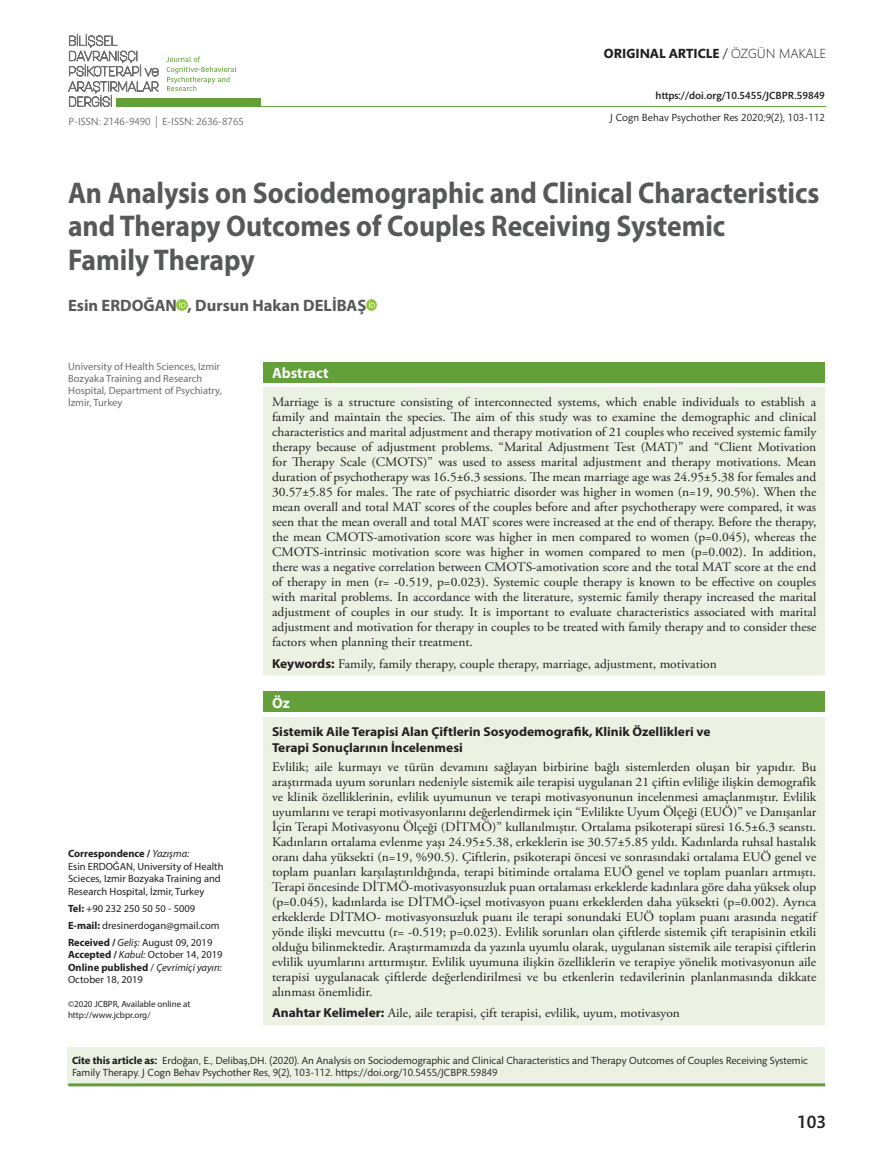
<style>
.page{position:relative;width:893px;height:1170px;background:#fff}
.page>*{position:absolute;margin:0;border:0;box-sizing:border-box;transform-origin:0 0}
.t1{font:700 30px/33px "Myriad Pro";color:#57585a;scale:.92 1}
.t2{font:500 18px "Mundo Sans Std";color:#231f20}
.t3{font:700 16.5px "Myriad Pro";color:#57585a}
.t4{font:700 15px "Myriad Pro";color:#fff}
.t5{font:700 13.5px "Mundo Sans Std";color:#231f20}
.t6{font:12.9px/15px "Adobe Garamond Pro";color:#231f20;text-align:justify;scale:1.04 1}
.t7{font:700 12.9px/15.8px "Myriad Pro";color:#231f20;scale:1.04 1}
.t8{font:10.5px/12.6px "Mundo Sans Std";color:#231f20}
.t9{font:10.5px/12.6px "Myriad Pro";color:#231f20}
.t10{font:10.5px/12px "Myriad Pro";color:#6c6d70}
.t11{font:500 10.5px "Mundo Sans Std";color:#231f20}
.t12{font:10.5px "Mundo Sans Std";color:#6c6d70}
.t13{font:9px/10.8px "Myriad Pro";color:#231f20}
.s1{font-weight:400}
.s2{font-weight:300}
.s3{font-weight:700}
.s4{font-style:italic}
.s5{font-family:"Myriad Pro";font-weight:700}
</style>
<div class="page">
<svg style="left:177px;top:300px;width:11px;height:10px"></svg>
<svg style="left:366px;top:300px;width:11px;height:10px"></svg>
<div style="left:263px;top:362px;width:562px;height:21px;background:#63a039"></div>
<div style="left:263px;top:387px;width:562px;height:289px;background:#ebf2e4"></div>
<hr style="left:263px;top:675px;width:562px;height:2px;background:#fff">
<div style="left:263px;top:691px;width:562px;height:21px;background:#63a039"></div>
<div style="left:263px;top:717px;width:562px;height:308px;background:#ebf2e4"></div>
<svg style="left:166px;top:56px;width:70px;height:35px"></svg>
<svg style="left:69px;top:34px;width:89px;height:73px"></svg>
<div style="left:68px;top:1046px;width:757px;height:39px;background:#ebf2e4"></div>
<hr style="left:68px;top:1083px;width:757px;height:3px;background:#63a039">
<div style="left:116px;top:99px;width:145px;height:8px;background:#63a039"></div>
<hr style="left:239px;top:106px;width:587px;height:1px;background:#63a039">
<p class="t12" style="left:69px;top:116px;width:177px">P-ISSN: 2146-9490 | E-ISSN: 2636-8765</p>
<p class="t5" style="left:604px;top:46px;width:224px">ORIGINAL ARTICLE <span class="s1">/</span> <span class="s2">ÖZGÜN MAKALE</span></p>
<p class="t11" style="left:656px;top:90px;width:171px">https://doi.org/10.5455/JCBPR.59849</p>
<p class="t8" style="left:610px;top:111px;width:216px">J Cogn Behav Psychother Res 2020;9(2), 103-112</p>
<h1 class="t1" style="left:68px;top:176px;width:818px">An Analysis on Sociodemographic and Clinical Characteristics and Therapy Outcomes of Couples Receiving Systemic<br>Family Therapy</h1>
<p class="t3" style="left:68px;top:294px;width:300px">Esin ERDOĞAN , Dursun Hakan DELİBAŞ</p>
<p class="t10" style="left:68px;top:360px;width:155px">University of Health Sciences, Izmir<br>Bozyaka Training and Research<br>Hospital, Department of Psychiatry,<br>İzmir, Turkey</p>
<p class="t9" style="left:68px;top:847px;width:157px"><span class="s3">Correspondence /</span> <span class="s4">Yazışma:<br></span>Esin ERDOĞAN, University of Health Scieces, Izmir Bozyaka Training and Research Hospital, İzmir, Turkey</p>
<p class="t9" style="left:68px;top:899px;width:153px;line-height:16.8px"><span class="s3">Tel:</span> +90 232 250 50 50 - 5009<br><span class="s3">E-mail:</span> dresinerdogan@gmail.com<br><span class="s3">Received /</span> <span class="s4">Geliş:</span> August 09, 2019</p>
<p class="t9" style="left:68px;top:948px;width:156px;text-align:justify"><span class="s3">Accepted /</span> <span class="s4">Kabul:</span> October 14, 2019<br><span class="s3">Online published</span> / <span class="s4">Çevrimiçi yayın:<br></span>October 18, 2019</p>
<p class="t13" style="left:68px;top:998px;width:124px">©2020 JCBPR, Available online at http://www.jcbpr.org/</p>
<p class="t4" style="left:272px;top:363px;width:58px">Abstract</p>
<p class="t6" style="left:272px;top:395px;width:525px">Marriage is a structure consisting of interconnected systems, which enable individuals to establish a family and maintain the species. The aim of this study was to examine the demographic and clinical characteristics and marital adjustment and therapy motivation of 21 couples who received systemic family therapy because of adjustment problems. “Marital Adjustment Test (MAT)” and “Client Motivation for Therapy Scale (CMOTS)” was used to assess marital adjustment and therapy motivations. Mean duration of psychotherapy was 16.5±6.3 sessions. The mean marriage age was 24.95±5.38 for females and 30.57±5.85 for males. The rate of psychiatric disorder was higher in women (n=19, 90.5%). When the mean overall and total MAT scores of the couples before and after psychotherapy were compared, it was seen that the mean overall and total MAT scores were increased at the end of therapy. Before the therapy, the mean CMOTS-amotivation score was higher in men compared to women (p=0.045), whereas the CMOTS-intrinsic motivation score was higher in women compared to men (p=0.002). In addition, there was a negative correlation between CMOTS-amotivation score and the total MAT score at the end of therapy in men (r= -0.519, p=0.023). Systemic couple therapy is known to be effective on couples with marital problems. In accordance with the literature, systemic family therapy increased the marital adjustment of couples in our study. It is important to evaluate characteristics associated with marital adjustment and motivation for therapy in couples to be treated with family therapy and to consider these factors when planning their treatment.</p>
<p class="t6" style="left:272px;top:656px;width:429px"><span class="s5">Keywords:</span> Family, family therapy, couple therapy, marriage, adjustment, motivation</p>
<p class="t4" style="left:272px;top:692px;width:19px">Öz</p>
<p class="t7" style="left:272px;top:723px;width:423px">Sistemik Aile Terapisi Alan Çiftlerin Sosyodemografik, Klinik Özellikleri ve<br>Terapi Sonuçlarının İncelenmesi</p>
<p class="t6" style="left:272px;top:759px;width:525px">Evlilik; aile kurmayı ve türün devamını sağlayan birbirine bağlı sistemlerden oluşan bir yapıdır. Bu araştırmada uyum sorunları nedeniyle sistemik aile terapisi uygulanan 21 çiftin evliliğe ilişkin demografik ve klinik özelliklerinin, evlilik uyumunun ve terapi motivasyonunun incelenmesi amaçlanmıştır. Evlilik uyumlarını ve terapi motivasyonlarını değerlendirmek için “Evlilikte Uyum Ölçeği (EUÖ)” ve Danışanlar İçin Terapi Motivasyonu Ölçeği (DİTMÖ)” kullanılmıştır. Ortalama psikoterapi süresi 16.5±6.3 seanstı.<br>Kadınların ortalama evlenme yaşı 24.95±5.38, erkeklerin ise 30.57±5.85 yıldı. Kadınlarda ruhsal hastalık oranı daha yüksekti (n=19, %90.5). Çiftlerin, psikoterapi öncesi ve sonrasındaki ortalama EUÖ genel ve toplam puanları karşılaştırıldığında, terapi bitiminde ortalama EUÖ genel ve toplam puanları artmıştı.<br>Terapi öncesinde DİTMÖ-motivasyonsuzluk puan ortalaması erkeklerde kadınlara göre daha yüksek olup (p=0.045), kadınlarda ise DİTMÖ-içsel motivasyon puanı erkeklerden daha yüksekti (p=0.002). Ayrıca erkeklerde DİTMO- motivasyonsuzluk puanı ile terapi sonundaki EUÖ toplam puanı arasında negatif yönde ilişki mevcuttu (r= -0.519; p=0.023). Evlilik sorunları olan çiftlerde sistemik çift terapisinin etkili olduğu bilinmektedir. Araştırmamızda da yazınla uyumlu olarak, uygulanan sistemik aile terapisi çiftlerin evlilik uyumlarını arttırmıştır. Evlilik uyumuna ilişkin özelliklerin ve terapiye yönelik motivasyonun aile terapisi uygulanacak çiftlerde değerlendirilmesi ve bu etkenlerin tedavilerinin planlanmasında dikkate alınması önemlidir.</p>
<p class="t6" style="left:272px;top:1006px;width:394px"><span class="s5">Anahtar Kelimeler:</span> Aile, aile terapisi, çift terapisi, evlilik, uyum, motivasyon</p>
<p class="t8" style="left:72px;top:1054px;width:737px"><span class="s3">Cite this article as:</span> Erdoğan, E., Delibaş,DH. (2020). An Analysis on Sociodemographic and Clinical Characteristics and Therapy Outcomes of Couples Receiving Systemic<br>Family Therapy. J Cogn Behav Psychother Res, 9(2), 103-112. https://doi.org/10.5455/JCBPR.59849</p>
<h2 class="t2" style="left:797px;top:1111px;width:30px">103</h2>
</div>
